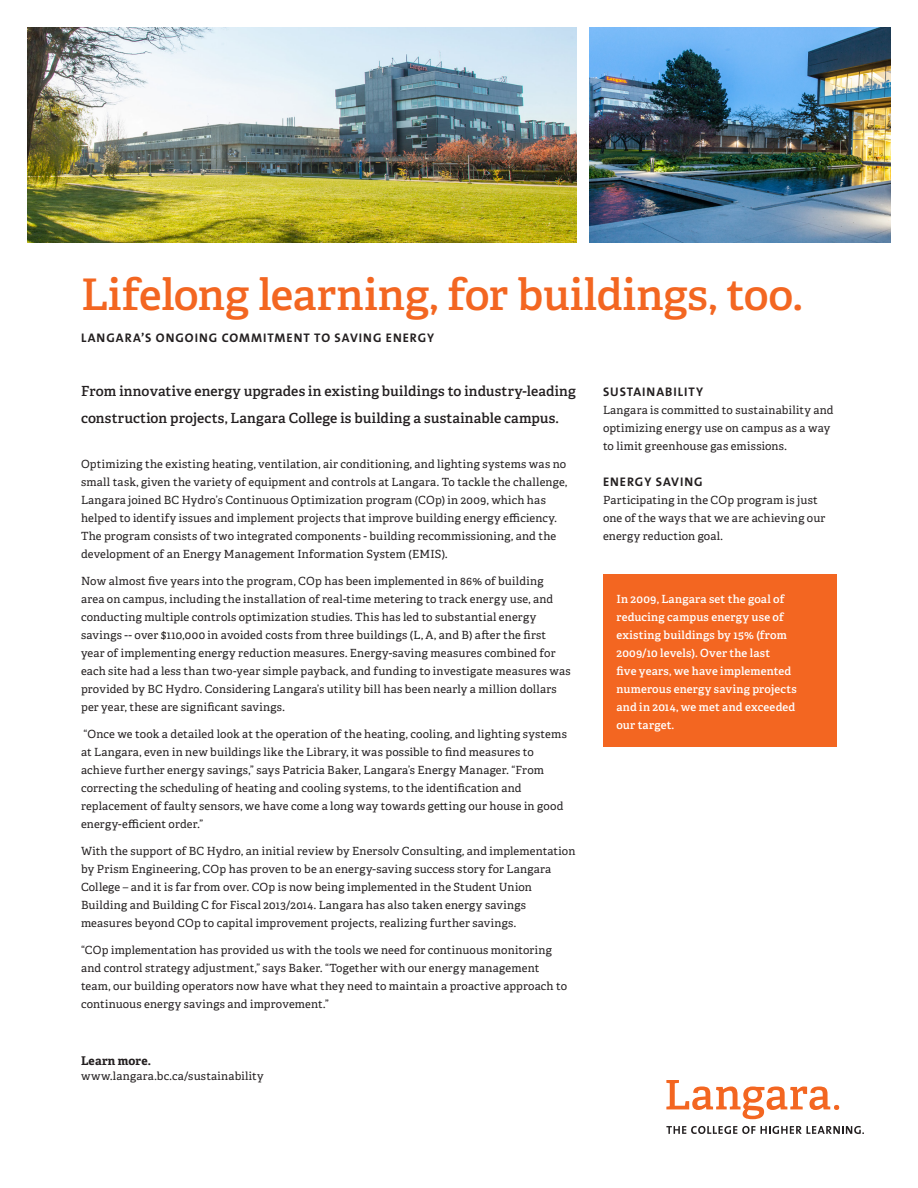
<style>
.page{position:relative;width:918px;height:1188px;background:#fff}
.page>*{position:absolute;margin:0;border:0;box-sizing:border-box;transform-origin:0 0}
.t1{font:600 43.5px "Adelle";letter-spacing:-.005em;color:#f36621}
.Paragraph_Black{font:600 13.95px/27px "Adelle";letter-spacing:.01em;color:#231f20}
.Header_Black{font:700 12.6px "The Sans Os F";letter-spacing:.075em;color:#231f20}
.Paragraph_Style_1{font:700 12px "Adelle";letter-spacing:.015em;color:#231f20}
.Paragraph_Style_1-2{font:11.25px/18px "Adelle";letter-spacing:.02em;color:#231f20}
.TIP_White{font:600 11.25px/18px "Adelle";letter-spacing:.015em;color:#fff}
</style>
<div class="page">
<div style="left:603px;top:574px;width:234px;height:172px;background:#f36621"></div>
<svg style="left:666px;top:1126px;width:198px;height:8px"></svg>
<svg style="left:666px;top:1080px;width:173px;height:39px"></svg>
<img style="left:27px;top:27px;width:549px;height:216px">
<img style="left:590px;top:27px;width:301px;height:216px">
<p class="t1" style="left:81px;top:268px;width:724px">Lifelong learning, for buildings, too.</p>
<p class="Header_Black" style="left:81px;top:330px;width:355px">LANGARA’S ONGOING COMMITMENT TO SAVING ENERGY</p>
<p class="Paragraph_Black" style="left:81px;top:378px;width:496px">From innovative energy upgrades in existing buildings to industry-leading construction projects, Langara College is building a sustainable campus.</p>
<p class="Paragraph_Style_1-2" style="left:81px;top:455px;width:488px">Optimizing the existing heating, ventilation, air conditioning, and lighting systems was no small task, given the variety of equipment and controls at Langara. To tackle the challenge, Langara joined BC Hydro’s Continuous Optimization program (COp) in 2009, which has helped to identify issues and implement projects that improve building energy efficiency.<br>The program consists of two integrated components - building recommissioning, and the development of an Energy Management Information System (EMIS).</p>
<p class="Paragraph_Style_1-2" style="left:81px;top:572px;width:491px">Now almost five years into the program, COp has been implemented in 86% of building<br>area on campus, including the installation of real-time metering to track energy use, and conducting multiple controls optimization studies. This has led to substantial energy savings -- over $110,000 in avoided costs from three buildings (L, A, and B) after the first year of implementing energy reduction measures. Energy-saving measures combined for each site had a less than two-year simple payback, and funding to investigate measures was provided by BC Hydro. Considering Langara’s utility bill has been nearly a million dollars per year, these are significant savings.</p>
<p class="Paragraph_Style_1-2" style="left:81px;top:725px;width:487px">“Once we took a detailed look at the operation of the heating, cooling, and lighting systems at Langara, even in new buildings like the Library, it was possible to find measures to achieve further energy savings,” says Patricia Baker, Langara’s Energy Manager. “From correcting the scheduling of heating and cooling systems, to the identification and replacement of faulty sensors, we have come a long way towards getting our house in good energy-efficient order.”</p>
<p class="Paragraph_Style_1-2" style="left:81px;top:842px;width:496px">With the support of BC Hydro, an initial review by Enersolv Consulting, and implementation by Prism Engineering, COp has proven to be an energy-saving success story for Langara College – and it is far from over. COp is now being implemented in the Student Union Building and Building C for Fiscal 2013/2014. Langara has also taken energy savings measures beyond COp to capital improvement projects, realizing further savings.</p>
<p class="Paragraph_Style_1-2" style="left:81px;top:941px;width:488px">“COp implementation has provided us with the tools we need for continuous monitoring and control strategy adjustment,” says Baker. “Together with our energy management team, our building operators now have what they need to maintain a proactive approach to continuous energy savings and improvement.”</p>
<p class="Paragraph_Style_1" style="left:81px;top:1053px;width:72px">Learn more.</p>
<p class="Paragraph_Style_1-2" style="left:81px;top:1067px;width:184px">www.langara.bc.ca/sustainability</p>
<p class="Header_Black" style="left:603px;top:384px;width:102px">SUSTAINABILITY</p>
<p class="Paragraph_Style_1-2" style="left:603px;top:401px;width:232px">Langara is committed to sustainability and optimizing energy use on campus as a way to limit greenhouse gas emissions.</p>
<p class="Header_Black" style="left:603px;top:474px;width:101px">ENERGY SAVING</p>
<p class="Paragraph_Style_1-2" style="left:603px;top:491px;width:224px">Participating in the COp program is just one of the ways that we are achieving our energy reduction goal.</p>
<p class="TIP_White" style="left:616px;top:590px;width:182px">In 2009, Langara set the goal of reducing campus energy use of existing buildings by 15% (from<br>2009/10 levels). Over the last<br>five years, we have implemented numerous energy saving projects and in 2014, we met and exceeded our target.</p>
</div>
